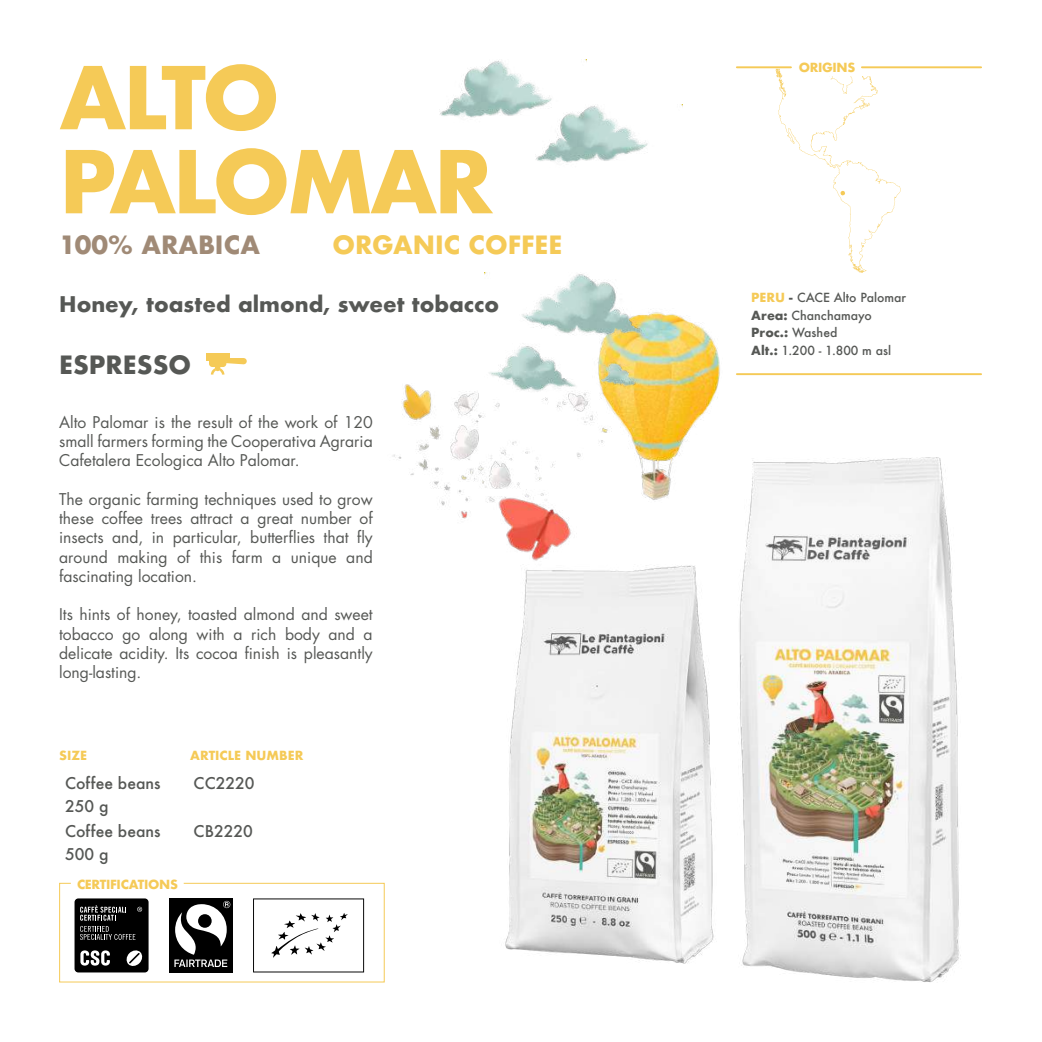
<style>
.page{position:relative;width:1042px;height:1042px;background:#fff}
.page>*{position:absolute;margin:0;border:0;box-sizing:border-box;transform-origin:0 0}
.t1{font:700 84px/84px "Futura";letter-spacing:-.045em;color:#f5ca57}
.t2{font:700 24.5px "Futura";color:#f5ca57}
.t3{font:700 24.5px "Futura";color:#a08a76}
.t4{font:700 24.5px "Futura";color:#565855}
.t5{font:700 21px "Futura";color:#565855}
.t6{font:15.75px/19.2px "Futura Std";color:#565855;text-align:justify}
.t7{font:500 15.75px "Futura";color:#565855}
.t8{font:500 12.25px/17.5px "Futura";color:#565855}
.t9{font:700 12.25px "Futura";letter-spacing:-.025em;color:#f5ca57}
.t10{font:700 12.25px "Futura";color:#f5ca57}
.s1{font-weight:700;color:#f5ca57}
.s2{font-weight:700}
</style>
<div class="page">
<img style="left:650px;top:312px;width:61px;height:26px">
<img style="left:484px;top:273px;width:166px;height:68px">
<img style="left:536px;top:105px;width:146px;height:58px">
<img style="left:440px;top:60px;width:146px;height:63px">
<img style="left:402px;top:341px;width:202px;height:83px">
<svg style="left:775px;top:68px;width:126px;height:205px"></svg>
<div style="left:206px;top:353px;width:23px;height:8px;background:#f5ca57"></div>
<svg style="left:209px;top:358px;width:38px;height:16px"></svg>
<div style="left:794px;top:60px;width:113px;height:16px;background:#fff"></div>
<hr style="left:862px;top:66px;width:119px;height:2px;background:#f5ca57">
<hr style="left:737px;top:66px;width:54px;height:2px;background:#f5ca57">
<svg style="left:59px;top:882px;width:314px;height:101px"></svg>
<img style="left:373px;top:425px;width:231px;height:558px">
<img style="left:604px;top:338px;width:378px;height:644px">
<h1 class="t1" style="left:59px;top:56px;width:436px">ALTO<br>PALOMAR</h1>
<h2 class="t3" style="left:59px;top:227px;width:202px">100% ARABICA</h2>
<h2 class="t2" style="left:332px;top:227px;width:232px">ORGANIC COFFEE</h2>
<h3 class="t5" style="left:59px;top:288px;width:441px">Honey, toasted almond, sweet tobacco</h3>
<h2 class="t4" style="left:59px;top:347px;width:134px">ESPRESSO</h2>
<p class="t6" style="left:59px;top:412px;width:315px">Alto Palomar is the result of the work of 120 small farmers forming the Cooperativa Agraria Cafetalera Ecologica Alto Palomar.</p>
<p class="t6" style="left:59px;top:489px;width:315px">The organic farming techniques used to grow these coffee trees attract a great number of insects and, in particular, butterflies that fly around making of this farm a unique and fascinating location.</p>
<p class="t6" style="left:59px;top:605px;width:315px">Its hints of honey, toasted almond and sweet tobacco go along with a rich body and a delicate acidity. Its cocoa finish is pleasantly long-lasting.</p>
<p class="t9" style="left:59px;top:746px;width:29px">SIZE</p>
<p class="t10" style="left:190px;top:746px;width:115px">ARTICLE NUMBER</p>
<p class="t7" style="left:65px;top:772px;width:97px">Coffee beans</p>
<p class="t7" style="left:65px;top:820px;width:97px">Coffee beans</p>
<p class="t7" style="left:65px;top:795px;width:45px">250 g</p>
<p class="t7" style="left:65px;top:843px;width:45px">500 g</p>
<p class="t9" style="left:77px;top:875px;width:102px">CERTIFICATIONS</p>
<p class="t7" style="left:194px;top:772px;width:62px">CC2220</p>
<p class="t7" style="left:194px;top:820px;width:61px">CB2220</p>
<p class="t9" style="left:798px;top:58px;width:58px">ORIGINS</p>
<p class="t8" style="left:751px;top:289px;width:156px"><span class="s1">PERU</span> <span class="s2">-</span> CACE Alto Palomar<br><span class="s2">Area:</span> Chanchamayo<br><span class="s2">Proc.:</span> Washed<br><span class="s2">Alt.:</span> 1.200 - 1.800 m asl</p>
</div>
